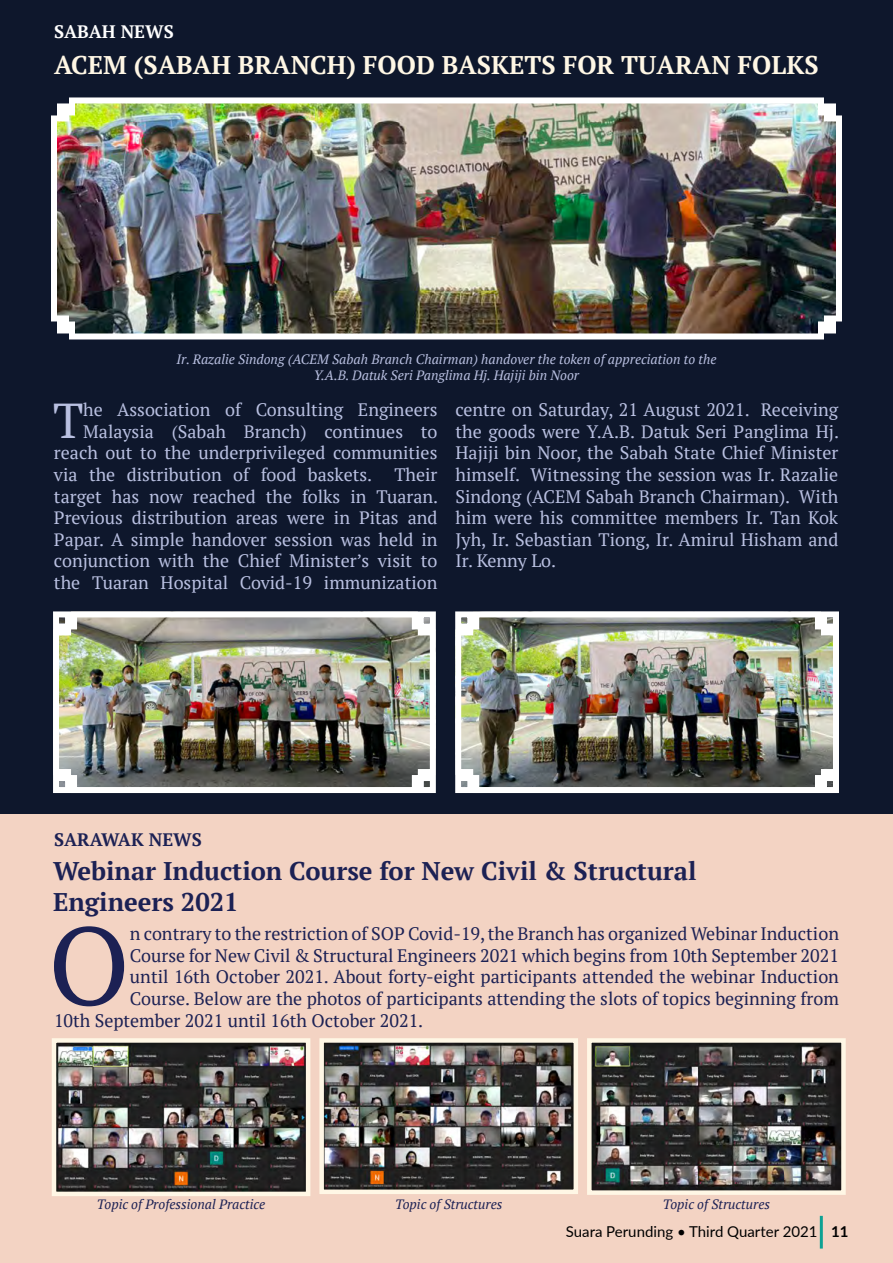
<style>
.page{position:relative;width:893px;height:1263px;background:#fff}
.page>*{position:absolute;margin:0;border:0;box-sizing:border-box;transform-origin:0 0}
.t1{font:110.55px "PT Serif";color:#1c2154}
.t2{font:48.9px "PT Serif";color:#b9c0e1}
.t3{font:700 25.5px/30.6px "PT Serif";color:#1c2154}
.t4{font:700 25.5px "PT Serif";color:#fff7e5}
.t5{font:18px/21.6px "PT Serif";color:#b9c0e1;text-align:right}
.t6{font:18px "PT Serif";color:#1c2154}
.t7{font:700 18px "PT Serif";color:#1c2154}
.t8{font:700 18px "PT Serif";color:#fff}
.t9{font:15px "Lato";color:#000}
.t10{font:italic 13.5px/16.2px "PT Serif";color:#b9c0e1;text-align:center}
.t11{font:italic 13.5px "PT Serif";color:#1c2154}
.s1{font-weight:700}
</style>
<div class="page">
<div style="left:0;top:0;width:893px;height:814px;background:#0e172c"></div>
<img style="left:51px;top:97px;width:791px;height:243px">
<img style="left:53px;top:611px;width:383px;height:183px">
<img style="left:455px;top:611px;width:384px;height:183px">
<div style="left:0;top:814px;width:893px;height:449px;background:#f3d3c3"></div>
<img style="left:52px;top:1038px;width:794px;height:158px">
<hr style="left:820px;top:1216px;width:3px;height:32px;background:#0da193">
<p class="t8" style="left:54px;top:20px;width:121px">SABAH NEWS</p>
<h3 class="t4" style="left:54px;top:48px;width:766px">ACEM (SABAH BRANCH) FOOD BASKETS FOR TUARAN FOLKS</h3>
<p class="t10" style="left:176px;top:351px;width:541px">Ir. Razalie Sindong (ACEM Sabah Branch Chairman) handover the token of appreciation to the<br>Y.A.B. Datuk Seri Panglima Hj. Hajiji bin Noor</p>
<p class="t5" style="left:54px;top:399px;width:386px">he Association of Consulting Engineers Malaysia (Sabah Branch) continues to reach out to the underprivileged communities via the distribution of food baskets. Their target has now reached the folks in Tuaran.<br>Previous distribution areas were in Pitas and Papar. A simple handover session was held in conjunction with the Chief Minister’s visit to the Tuaran Hospital Covid-19 immunization</p>
<h2 class="t2" style="left:53px;top:389px;width:32px">T</h2>
<p class="t5" style="left:455px;top:399px;width:385px;text-align:justify">centre on Saturday, 21 August 2021. Receiving the goods were Y.A.B. Datuk Seri Panglima Hj.<br>Hajiji bin Noor, the Sabah State Chief Minister himself. Witnessing the session was Ir. Razalie Sindong (ACEM Sabah Branch Chairman). With him were his committee members Ir. Tan Kok Jyh, Ir. Sebastian Tiong, Ir. Amirul Hisham and Ir. Kenny Lo.</p>
<p class="t7" style="left:54px;top:828px;width:149px">SARAWAK NEWS</p>
<h3 class="t3" style="left:53px;top:855px;width:645px">Webinar Induction Course for New Civil &amp; Structural<br>Engineers 2021</h3>
<h1 class="t1" style="left:48px;top:894px;width:83px">O</h1>
<p class="t6" style="left:130px;top:922px;width:711px">n contrary to the restriction of SOP Covid-19, the Branch has organized Webinar Induction</p>
<p class="t6" style="left:130px;top:944px;width:710px">Course for New Civil &amp; Structural Engineers 2021 which begins from 10th September 2021</p>
<p class="t6" style="left:130px;top:965px;width:710px">until 16th October 2021. About forty-eight participants attended the webinar Induction</p>
<p class="t6" style="left:130px;top:987px;width:710px">Course. Below are the photos of participants attending the slots of topics beginning from</p>
<p class="t6" style="left:54px;top:1008px;width:371px">10th September 2021 until 16th October 2021.</p>
<p class="t11" style="left:97px;top:1195px;width:170px">Topic of Professional Practice</p>
<p class="t11" style="left:395px;top:1195px;width:109px">Topic of Structures</p>
<p class="t11" style="left:663px;top:1195px;width:109px">Topic of Structures</p>
<p class="t9" style="left:566px;top:1221px;width:284px">Suara Perunding • Third Quarter 2021 <span class="s1">11</span></p>
</div>
